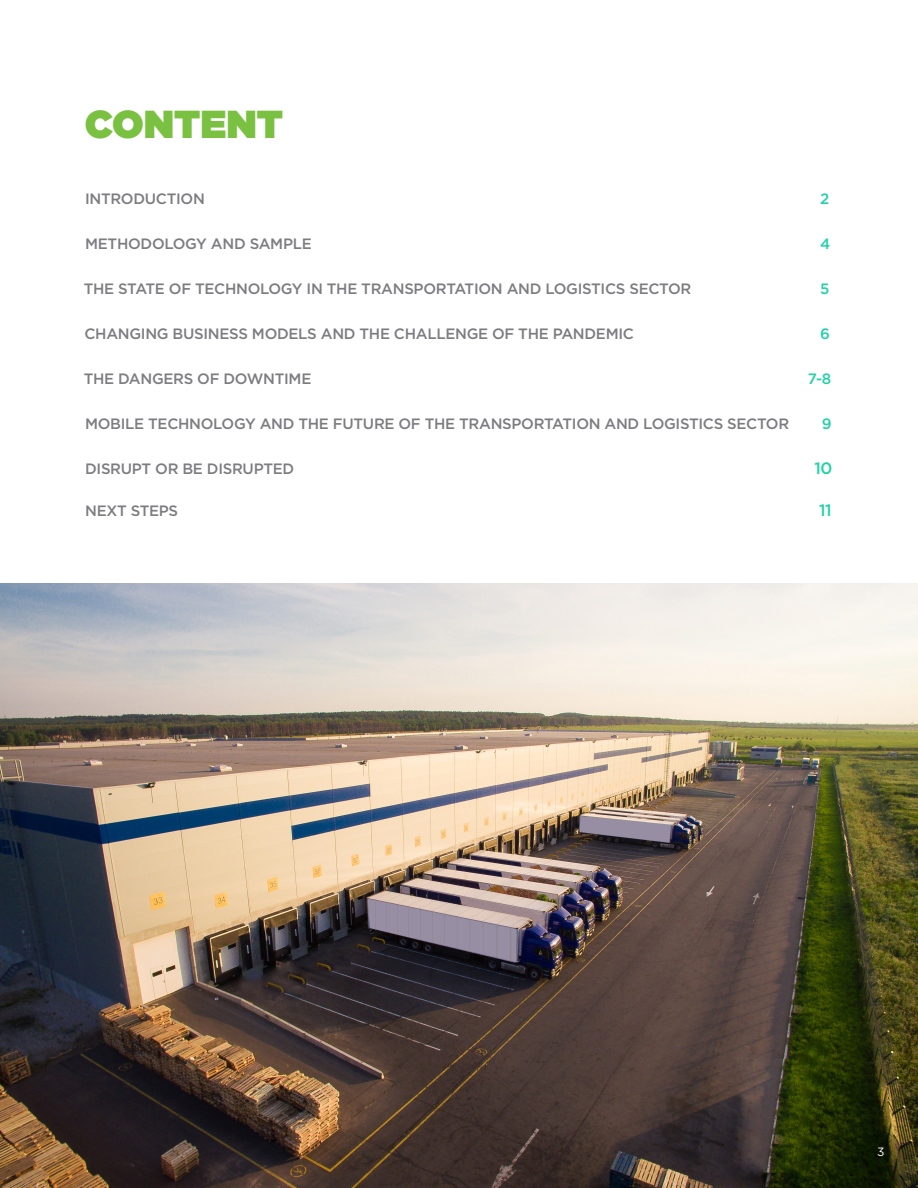
<style>
.page{position:relative;width:918px;height:1188px;background:#fff}
.page>*{position:absolute;margin:0;border:0;box-sizing:border-box;transform-origin:0 0}
.t1{font:900 39px "Gotham";color:#7ac142}
.t2{font:500 16.5px "Gotham";color:#22d2a7}
.t3{font:500 15px "Gotham";letter-spacing:-.02em;color:#7c7c81}
.t4{font:500 15px "Gotham";color:#22d2a7}
.t5{font:12px "Gotham";color:#fff}
</style>
<div class="page">
<img style="left:0;top:583px;width:918px;height:605px">
<p class="t1" style="left:85px;top:96px;width:200px">CONTENT</p>
<p class="t3" style="left:85px;top:189px;width:121px">INTRODUCTION</p>
<p class="t4" style="left:820px;top:189px;width:11px">2</p>
<p class="t3" style="left:85px;top:234px;width:228px">METHODOLOGY AND SAMPLE</p>
<p class="t4" style="left:820px;top:234px;width:12px">4</p>
<p class="t3" style="left:84px;top:279px;width:609px">THE STATE OF TECHNOLOGY IN THE TRANSPORTATION AND LOGISTICS SECTOR</p>
<p class="t4" style="left:820px;top:279px;width:11px">5</p>
<p class="t3" style="left:85px;top:324px;width:551px">CHANGING BUSINESS MODELS AND THE CHALLENGE OF THE PANDEMIC</p>
<p class="t4" style="left:820px;top:324px;width:11px">6</p>
<p class="t3" style="left:84px;top:369px;width:229px">THE DANGERS OF DOWNTIME</p>
<p class="t4" style="left:808px;top:369px;width:25px">7-8</p>
<p class="t3" style="left:85px;top:414px;width:706px">MOBILE TECHNOLOGY AND THE FUTURE OF THE TRANSPORTATION AND LOGISTICS SECTOR</p>
<p class="t4" style="left:822px;top:414px;width:11px">9</p>
<p class="t3" style="left:85px;top:459px;width:211px">DISRUPT OR BE DISRUPTED</p>
<p class="t2" style="left:814px;top:457px;width:20px">10</p>
<p class="t3" style="left:85px;top:501px;width:95px">NEXT STEPS</p>
<p class="t2" style="left:819px;top:499px;width:14px">11</p>
<p class="t5" style="left:877px;top:1144px;width:9px">3</p>
</div>
